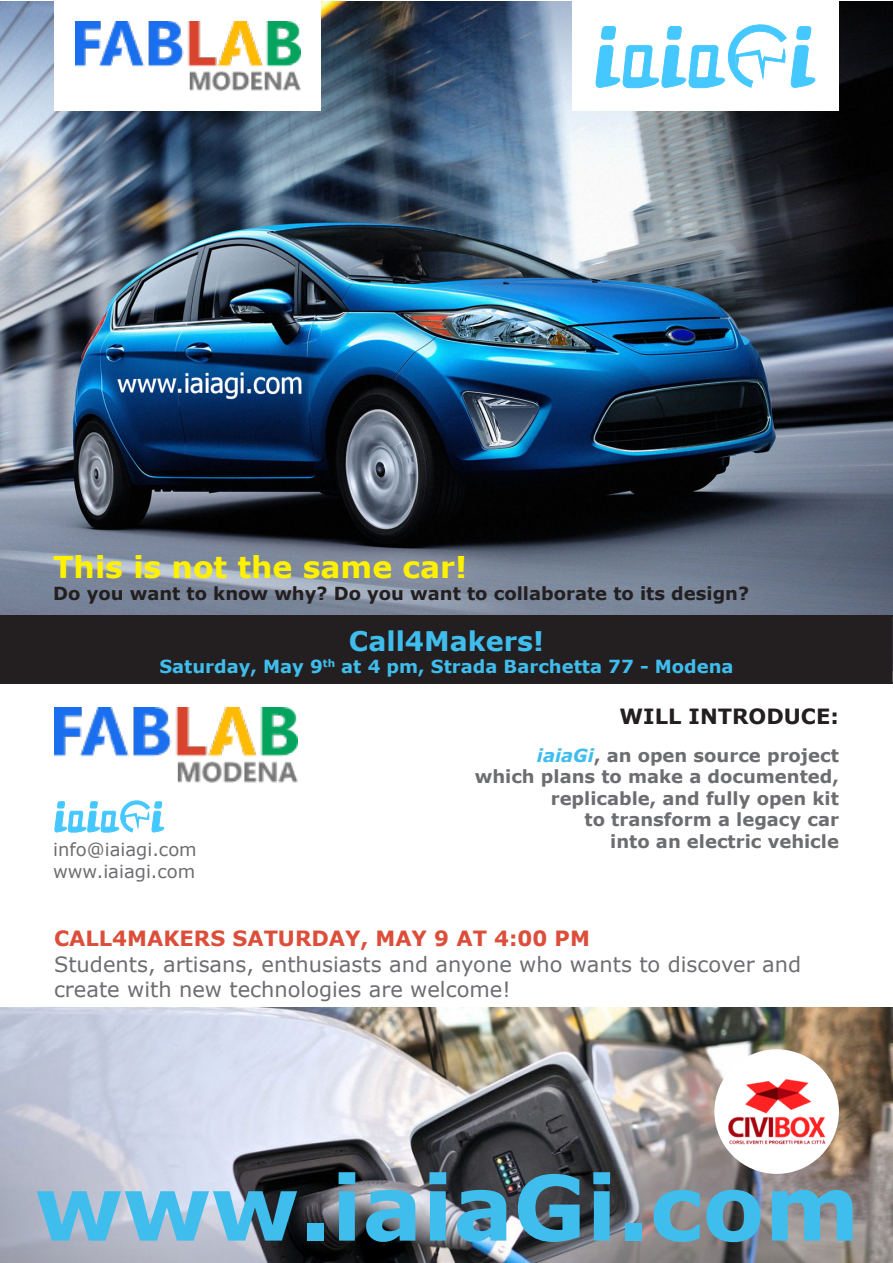
<style>
.page{position:relative;width:893px;height:1263px;background:#fff}
.page>*{position:absolute;margin:0;border:0;box-sizing:border-box;transform-origin:0 0}
.t1{font:700 90px "Verdana";color:#3fbded}
.t2{font:700 30px "Verdana";color:#fff101}
.t3{font:700 27px "Verdana";color:#3fbded}
.t4{font:21px/25.2px "Verdana";color:#6c6d70}
.t5{font:700 21px "Verdana";color:#dc4e3a}
.t6{font:700 21px "Verdana";color:#231f20}
.t7{font:700 18px "Verdana";color:#6c6d70}
.t8{font:700 18px "Verdana";color:#231f20}
.t9{font:700 18px "Verdana";color:#3fbded}
.t10{font:18px "Verdana";color:#6c6d70}
.s1{font-style:italic;color:#3fbded}
</style>
<div class="page">
<img style="left:0;top:1px;width:893px;height:614px">
<img style="left:1px;top:1008px;width:892px;height:255px">
<div style="left:55px;top:1px;width:266px;height:110px;background:#fff"></div>
<img style="left:75px;top:21px;width:225px;height:69px">
<div style="left:1px;top:615px;width:891px;height:69px;background:#231f20"></div>
<div style="left:714px;top:1049px;width:125px;height:125px;background:#fff;border-radius:50%"></div>
<img style="left:728px;top:1079px;width:98px;height:66px">
<img style="left:54px;top:708px;width:243px;height:74px">
<svg style="left:54px;top:800px;width:110px;height:32px"></svg>
<div style="left:572px;top:1px;width:266px;height:110px;background:#fff"></div>
<svg style="left:595px;top:24px;width:221px;height:65px"></svg>
<p class="t2" style="left:53px;top:546px;width:415px">This is not the same car!</p>
<p class="t8" style="left:53px;top:580px;width:697px">Do you want to know why? Do you want to collaborate to its design?</p>
<p class="t3" style="left:349px;top:622px;width:197px">Call4Makers!</p>
<p class="t9" style="left:159px;top:653px;width:576px">Saturday, May 9<sup>th</sup> at 4 pm, Strada Barchetta 77 - Modena</p>
<p class="t6" style="left:620px;top:701px;width:221px">WILL INTRODUCE:</p>
<p class="t7" style="left:537px;top:742px;width:304px"><span class="s1">iaiaGi</span>, an open source project</p>
<p class="t7" style="left:475px;top:764px;width:366px">which plans to make a documented,</p>
<p class="t7" style="left:551px;top:785px;width:290px">replicable, and fully open kit</p>
<p class="t7" style="left:585px;top:807px;width:256px">to transform a legacy car</p>
<p class="t7" style="left:610px;top:829px;width:230px">into an electric vehicle</p>
<p class="t10" style="left:53px;top:837px;width:145px">info@iaiagi.com</p>
<p class="t10" style="left:53px;top:859px;width:144px">www.iaiagi.com</p>
<p class="t5" style="left:54px;top:924px;width:537px">CALL4MAKERS SATURDAY, MAY 9 AT 4:00 PM</p>
<p class="t4" style="left:54px;top:951px;width:749px">Students, artisans, enthusiasts and anyone who wants to discover and create with new technologies are welcome!</p>
<p class="t1" style="left:35px;top:1144px;width:826px">www.iaiaGi.com</p>
</div>
